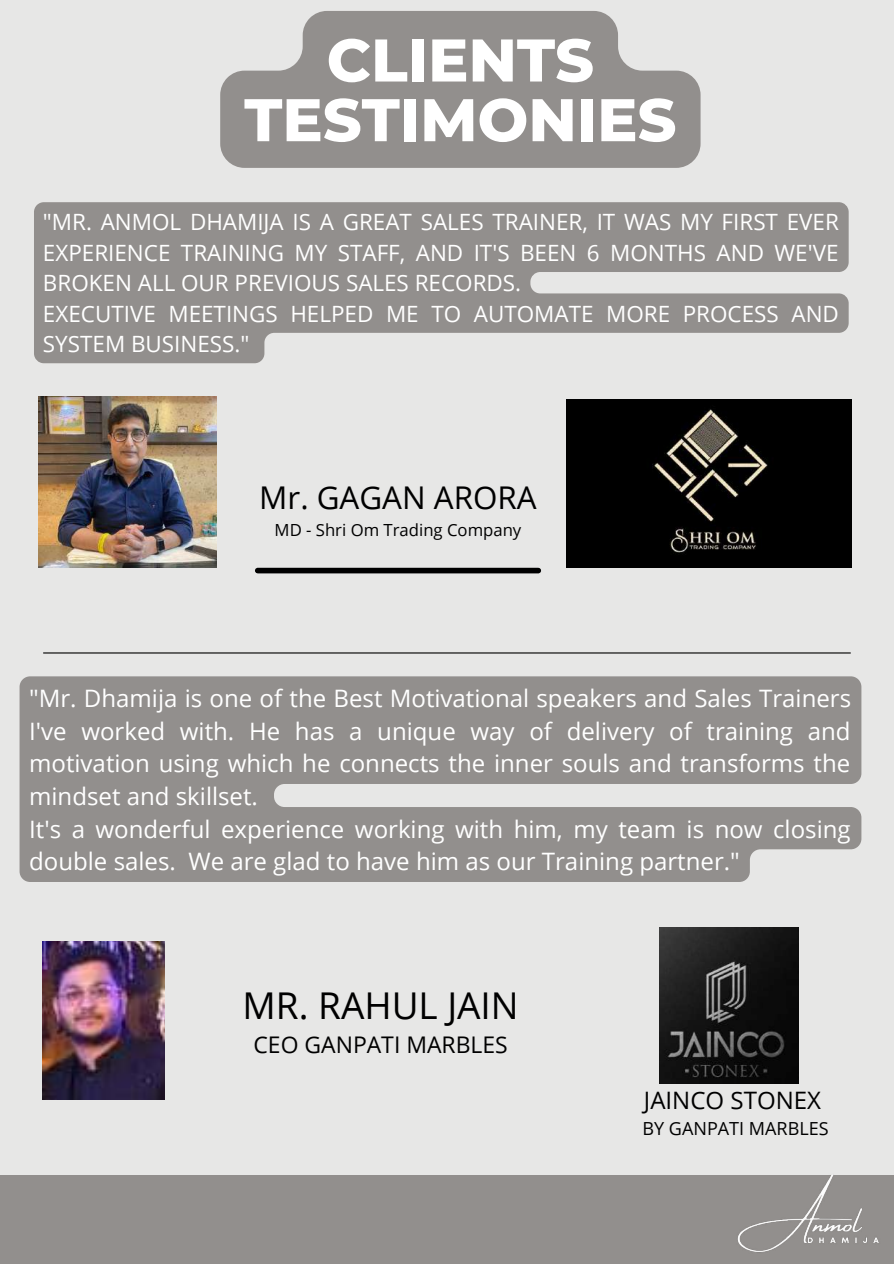
<style>
.page{position:relative;width:894px;height:1264px;background:#fff}
.page>*{position:absolute;margin:0;border:0;box-sizing:border-box;transform-origin:0 0}
.t1{font:800 60px/59.7px "Montserrat";color:#fff;text-align:center}
.t2{font:36.9px "Open Sans";color:#000}
.t3{font:31.35px "Open Sans";color:#000}
.t4{font:24px/32.7px "Open Sans";color:#fff}
.t5{font:24px "Open Sans";color:#000}
.t6{font:22.95px "Open Sans";color:#000}
.t7{font:22.5px/30.5px "Open Sans";color:#fff}
.t8{font:18px "Open Sans";color:#000}
.t9{font:16.65px "Open Sans";color:#000}
</style>
<div class="page">
<div style="left:0;top:0;width:893px;height:1263px;background:#e7e7e6"></div>
<div style="left:0;top:1175px;width:893px;height:88px;background:#928f8d"></div>
<img style="left:668px;top:1072px;width:211px;height:181px">
<img style="left:566px;top:399px;width:284px;height:168px">
<img style="left:38px;top:396px;width:178px;height:172px">
<div style="left:257px;top:567px;width:281px;height:6px;background:#000"></div>
<hr style="left:44px;top:652px;width:806px;height:1px;background:#000">
<img style="left:659px;top:927px;width:139px;height:156px">
<img style="left:43px;top:941px;width:122px;height:158px">
<svg style="left:220px;top:11px;width:480px;height:157px;fill:#928f8d"></svg>
<svg style="left:34px;top:202px;width:814px;height:161px;fill:#928f8d"></svg>
<svg style="left:20px;top:676px;width:841px;height:206px;fill:#928f8d"></svg>
<h1 class="t1" style="left:244px;top:30px;width:433px">CLIENTS<br>TESTIMONIES</h1>
<p class="t7" style="left:43px;top:206px;width:797px">"MR. ANMOL DHAMIJA IS A GREAT SALES TRAINER, IT WAS MY FIRST EVER EXPERIENCE TRAINING MY STAFF, AND IT'S BEEN 6 MONTHS AND WE'VE BROKEN ALL OUR PREVIOUS SALES RECORDS.<br>EXECUTIVE MEETINGS HELPED ME TO AUTOMATE MORE PROCESS AND SYSTEM BUSINESS."</p>
<h3 class="t3" style="left:259px;top:475px;width:279px">Mr. GAGAN ARORA</h3>
<p class="t9" style="left:274px;top:518px;width:248px">MD - Shri Om Trading Company</p>
<p class="t4" style="left:29px;top:681px;width:823px">"Mr. Dhamija is one of the Best Motivational speakers and Sales Trainers I've worked with. He has a unique way of delivery of training and motivation using which he connects the inner souls and transforms the mindset and skillset.<br>It's a wonderful experience working with him, my team is now closing double sales. We are glad to have him as our Training partner."</p>
<h2 class="t2" style="left:242px;top:979px;width:277px">MR. RAHUL JAIN</h2>
<p class="t6" style="left:253px;top:1028px;width:256px">CEO GANPATI MARBLES</p>
<p class="t5" style="left:643px;top:1083px;width:178px">JAINCO STONEX</p>
<p class="t8" style="left:642px;top:1115px;width:188px">BY GANPATI MARBLES</p>
</div>
